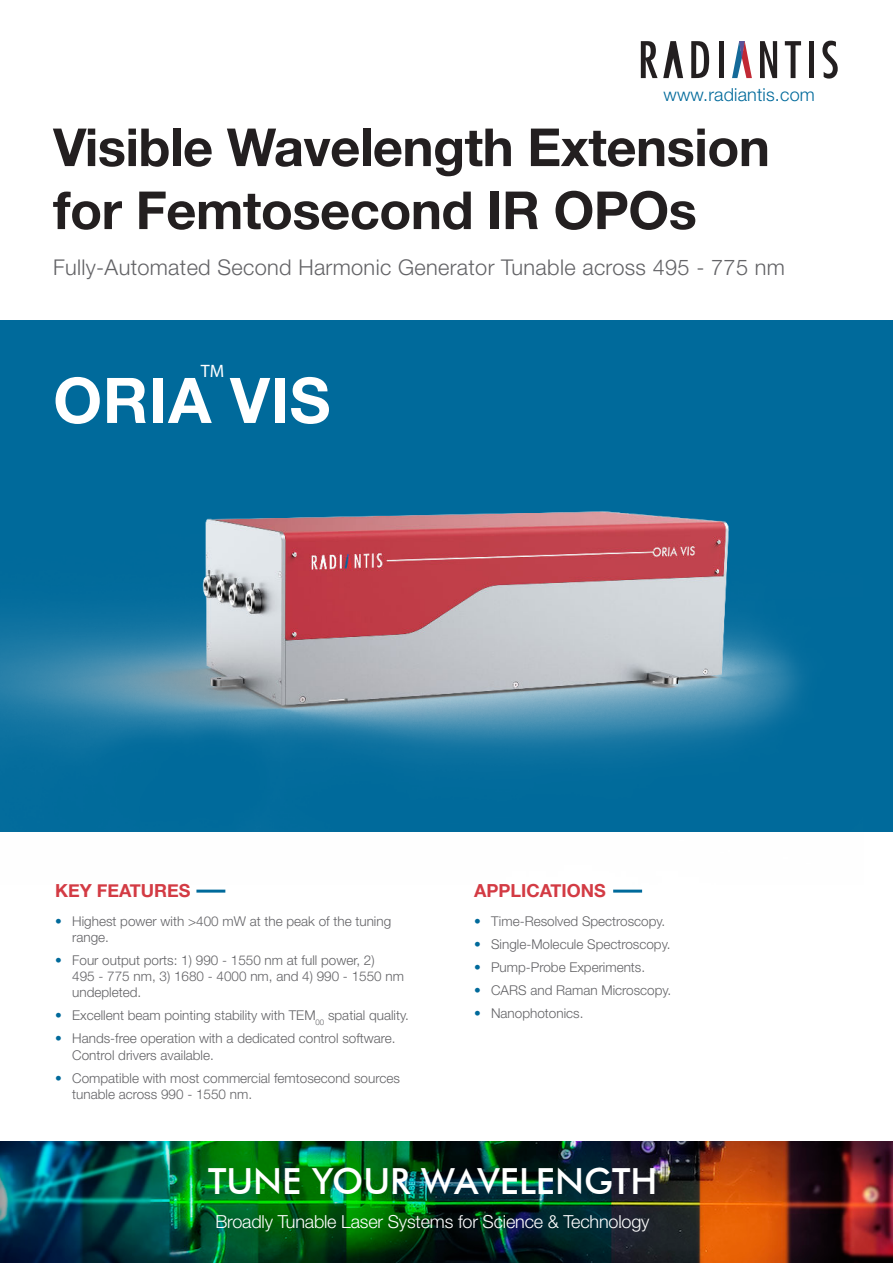
<style>
.page{position:relative;width:893px;height:1263px;background:#fff}
.page>*{position:absolute;margin:0;border:0;box-sizing:border-box;transform-origin:0 0}
.t1{font:700 63px "Helvetica Neue";letter-spacing:.01em;color:#fff}
.t2{font:700 52.5px/63px "Helvetica Neue";letter-spacing:-.01em;color:#231f20}
.t3{font:500 36px "Futura BT";color:#fff}
.t4{font:300 21.75px "Helvetica Neue";letter-spacing:.015em;color:#636366}
.t5{font:300 18px "Helvetica Neue";letter-spacing:-.01em;color:#fff}
.t6{font:700 18px "Helvetica Neue";color:#d33b44}
.t7{font:300 18px "Helvetica Neue";letter-spacing:.01em;color:#006a9b}
.t8{font:18px "Myriad Pro";color:#fff}
.t9{font:300 13.5px/16.2px "Helvetica Neue";color:#636366}
.s1{color:#006a9b}
</style>
<div class="page">
<div style="left:0;top:320px;width:893px;height:512px;background:#006a9b"></div>
<img style="left:0;top:1142px;width:893px;height:121px">
<hr style="left:196px;top:890px;width:29px;height:3px;background:#006a9b">
<hr style="left:613px;top:890px;width:29px;height:3px;background:#006a9b">
<svg style="left:691px;top:41px;width:18px;height:37px"></svg>
<div style="left:719px;top:41px;width:5px;height:37px;background:#231f20"></div>
<svg style="left:785px;top:41px;width:16px;height:37px"></svg>
<div style="left:809px;top:41px;width:5px;height:37px;background:#231f20"></div>
<svg style="left:822px;top:41px;width:16px;height:38px"></svg>
<svg style="left:760px;top:41px;width:17px;height:37px"></svg>
<svg style="left:641px;top:41px;width:42px;height:37px"></svg>
<svg style="left:732px;top:41px;width:20px;height:37px"></svg>
<img style="left:0;top:511px;width:803px;height:247px">
<h3 class="t7" style="left:664px;top:88px;width:153px">www.radiantis.com</h3>
<h2 class="t2" style="left:53px;top:120px;width:718px">Visible Wavelength Extension for Femtosecond IR OPOs</h2>
<h3 class="t4" style="left:53px;top:259px;width:733px">Fully-Automated Second Harmonic Generator Tunable across 495 - 775 nm</h3>
<h3 class="t8" style="left:201px;top:360px;width:25px">TM</h3>
<h1 class="t1" style="left:53px;top:377px;width:279px">ORIA VIS</h1>
<h3 class="t6" style="left:55px;top:883px;width:137px">KEY FEATURES</h3>
<p class="t9" style="left:72px;top:914px;width:320px;text-indent:-17px"><span class="s1">•</span> Highest power with &gt;400 mW at the peak of the tuning range.</p>
<p class="t9" style="left:72px;top:953px;width:333px;text-indent:-17px"><span class="s1">•</span> Four output ports: 1) 990 - 1550 nm at full power, 2)<br>495 - 775 nm, 3) 1680 - 4000 nm, and 4) 990 - 1550 nm undepleted.</p>
<p class="t9" style="left:55px;top:1009px;width:355px"><span class="s1">•</span> Excellent beam pointing stability with TEM<sub>00</sub> spatial quality.</p>
<p class="t9" style="left:72px;top:1032px;width:325px;text-indent:-17px"><span class="s1">•</span> Hands-free operation with a dedicated control software.<br>Control drivers available.</p>
<p class="t9" style="left:72px;top:1071px;width:329px;text-indent:-17px"><span class="s1">•</span> Compatible with most commercial femtosecond sources tunable across 990 - 1550 nm.</p>
<h3 class="t6" style="left:474px;top:883px;width:133px">APPLICATIONS</h3>
<p class="t9" style="left:474px;top:914px;width:193px"><span class="s1">•</span> Time-Resolved Spectroscopy.</p>
<p class="t9" style="left:474px;top:937px;width:198px"><span class="s1">•</span> Single-Molecule Spectroscopy.</p>
<p class="t9" style="left:474px;top:960px;width:173px"><span class="s1">•</span> Pump-Probe Experiments.</p>
<p class="t9" style="left:474px;top:983px;width:199px"><span class="s1">•</span> CARS and Raman Microscopy.</p>
<p class="t9" style="left:474px;top:1006px;width:111px"><span class="s1">•</span> Nanophotonics.</p>
<h3 class="t3" style="left:208px;top:1167px;width:451px">TUNE YOUR WAVELENGTH</h3>
<h3 class="t5" style="left:215px;top:1215px;width:436px">Broadly Tunable Laser Systems for Science &amp; Technology</h3>
</div>
